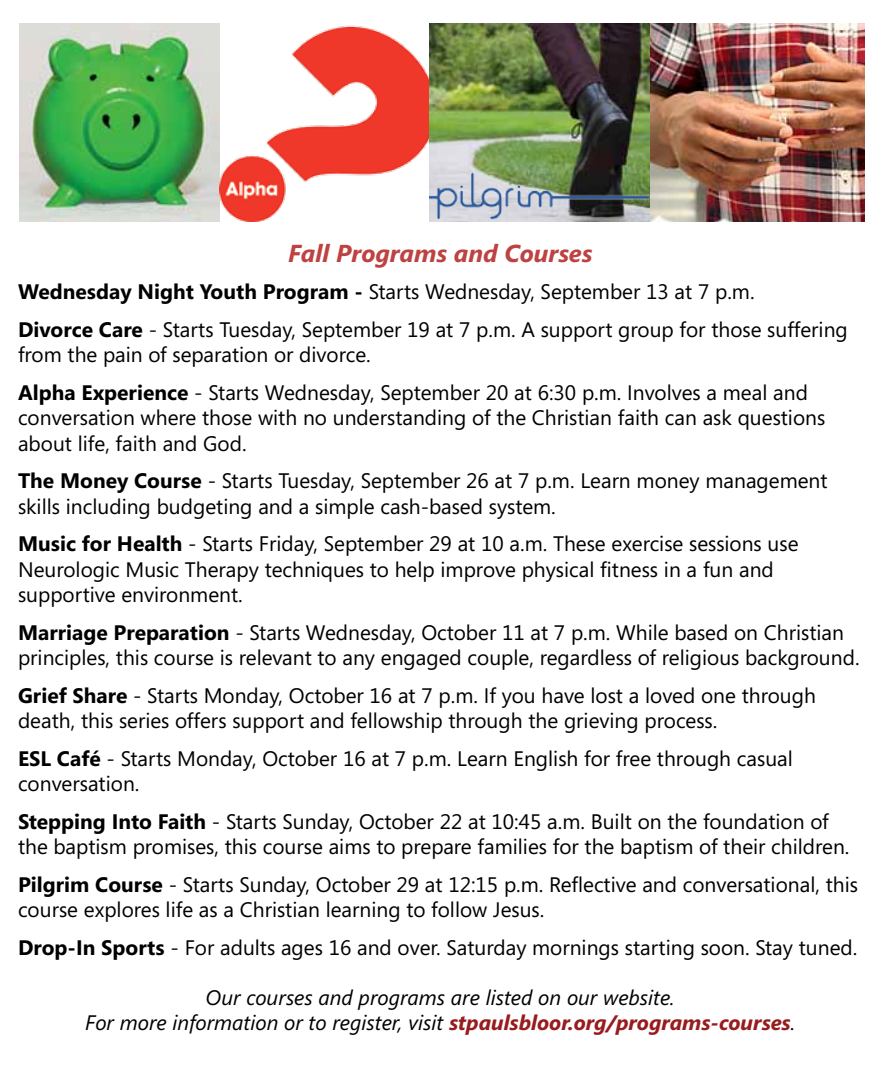
<style>
.page{position:relative;width:882px;height:1071px;background:#fff}
.page>*{position:absolute;margin:0;border:0;box-sizing:border-box;transform-origin:0 0}
.t1{font:italic 700 24.5px "Segoe";color:#be4242}
.t2{font:21px/25.2px "Segoe";color:#000}
.t3{font:italic 21px/25.2px "Segoe";color:#000;text-align:center}
.s1{font-weight:700}
.s2{font-weight:700;color:#981b1e}
</style>
<div class="page">
<img style="left:20px;top:23px;width:844px;height:198px">
<img style="left:429px;top:171px;width:219px;height:50px">
<p class="t1" style="left:288px;top:239px;width:306px">Fall Programs and Courses</p>
<p class="t2" style="left:18px;top:273px;width:831px;line-height:37.8px"><span class="s1">Wednesday Night Youth Program -</span> Starts Wednesday, September 13 at 7 p.m.<br><span class="s1">Divorce Care</span> - Starts Tuesday, September 19 at 7 p.m. A support group for those suffering</p>
<p class="t2" style="left:18px;top:336px;width:791px;line-height:37.8px">from the pain of separation or divorce.<br><span class="s1">Alpha Experience</span> - Starts Wednesday, September 20 at 6:30 p.m. Involves a meal and</p>
<p class="t2" style="left:18px;top:405px;width:809px">conversation where those with no understanding of the Christian faith can ask questions about life, faith and God.</p>
<p class="t2" style="left:18px;top:468px;width:811px"><span class="s1">The Money Course</span> - Starts Tuesday, September 26 at 7 p.m. Learn money management skills including budgeting and a simple cash-based system.</p>
<p class="t2" style="left:18px;top:531px;width:782px"><span class="s1">Music for Health</span> - Starts Friday, September 29 at 10 a.m. These exercise sessions use<br>Neurologic Music Therapy techniques to help improve physical fitness in a fun and supportive environment.</p>
<p class="t2" style="left:18px;top:619px;width:843px"><span class="s1">Marriage Preparation</span> - Starts Wednesday, October 11 at 7 p.m. While based on Christian principles, this course is relevant to any engaged couple, regardless of religious background.</p>
<p class="t2" style="left:18px;top:682px;width:799px"><span class="s1">Grief Share</span> - Starts Monday, October 16 at 7 p.m. If you have lost a loved one through death, this series offers support and fellowship through the grieving process.</p>
<p class="t2" style="left:18px;top:745px;width:776px"><span class="s1">ESL Café</span> - Starts Monday, October 16 at 7 p.m. Learn English for free through casual conversation.</p>
<p class="t2" style="left:18px;top:808px;width:833px"><span class="s1">Stepping Into Faith</span> - Starts Sunday, October 22 at 10:45 a.m. Built on the foundation of the baptism promises, this course aims to prepare families for the baptism of their children.</p>
<p class="t2" style="left:18px;top:871px;width:842px"><span class="s1">Pilgrim Course</span> - Starts Sunday, October 29 at 12:15 p.m. Reflective and conversational, this course explores life as a Christian learning to follow Jesus.</p>
<p class="t2" style="left:18px;top:934px;width:841px"><span class="s1">Drop-In Sports</span> - For adults ages 16 and over. Saturday mornings starting soon. Stay tuned.</p>
<p class="t3" style="left:85px;top:985px;width:712px">Our courses and programs are listed on our website.<br>For more information or to register, visit <span class="s2">stpaulsbloor.org/programs-courses</span>.</p>
</div>
